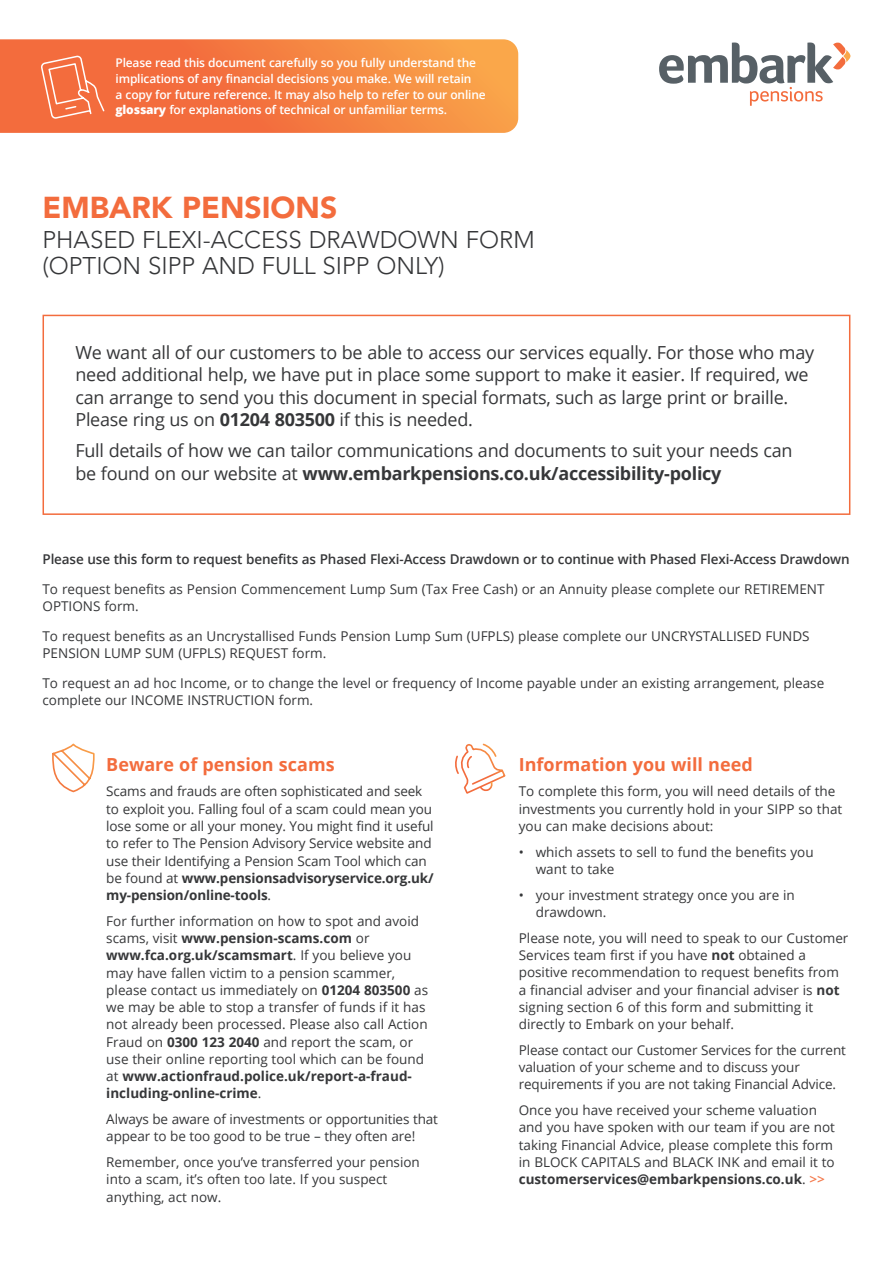
<style>
.page{position:relative;width:893px;height:1263px;background:#fff}
.page>*{position:absolute;margin:0;border:0;box-sizing:border-box;transform-origin:0 0}
.t1{font:900 30px "Avenir LT Std";color:#f36c3d}
.t2{font:300 24px/25.5px "Avenir LT Std";color:#363739}
.t3{font:18px/22.5px "Open Sans";letter-spacing:-.015em;color:#363739}
.t4{font:700 18px "Open Sans";color:#f36c3d}
.t5{font:13.5px/17.2px "Open Sans";color:#363739}
.t6{font:600 13.5px "Open Sans";letter-spacing:-.01em;color:#363739}
.t7{font:600 12px/15.8px "Open Sans";letter-spacing:-.015em;color:#fff}
.s1{font-weight:800}
.s2{font-weight:700}
.s3{font-weight:600;color:#f47a4d}
</style>
<div class="page">
<svg style="left:659px;top:43px;width:191px;height:63px"></svg>
<div style="left:43px;top:315px;width:807px;height:200px;border:2px solid #f36c3d"></div>
<svg style="left:0;top:39px;width:518px;height:94px;background:#f58042"></svg>
<svg style="left:40px;top:54px;width:66px;height:66px;background:#f47e55"></svg>
<svg style="left:455px;top:743px;width:51px;height:51px"></svg>
<svg style="left:52px;top:743px;width:43px;height:50px"></svg>
<p class="t7" style="left:116px;top:55px;width:372px">Please read this document carefully so you fully understand the implications of any financial decisions you make. We will retain<br>a copy for future reference. It may also help to refer to our online <span class="s1">glossary</span> for explanations of technical or unfamiliar terms.</p>
<h1 class="t1" style="left:43px;top:190px;width:296px">EMBARK PENSIONS</h1>
<h2 class="t2" style="left:43px;top:227px;width:494px">PHASED FLEXI-ACCESS DRAWDOWN FORM (OPTION SIPP AND FULL SIPP ONLY)</h2>
<p class="t3" style="left:75px;top:340px;width:740px">We want all of our customers to be able to access our services equally. For those who may need additional help, we have put in place some support to make it easier. If required, we can arrange to send you this document in special formats, such as large print or braille.<br>Please ring us on <span class="s2">01204 803500</span> if this is needed.</p>
<h3 class="t3" style="left:75px;top:439px;width:718px">Full details of how we can tailor communications and documents to suit your needs can be found on our website at <span class="s2">www.embarkpensions.co.uk/accessibility-policy</span></h3>
<p class="t6" style="left:43px;top:549px;width:809px">Please use this form to request benefits as Phased Flexi-Access Drawdown or to continue with Phased Flexi-Access Drawdown</p>
<p class="t5" style="left:43px;top:580px;width:784px">To request benefits as Pension Commencement Lump Sum (Tax Free Cash) or an Annuity please complete our RETIREMENT<br>OPTIONS form.</p>
<p class="t5" style="left:43px;top:627px;width:769px">To request benefits as an Uncrystallised Funds Pension Lump Sum (UFPLS) please complete our UNCRYSTALLISED FUNDS<br>PENSION LUMP SUM (UFPLS) REQUEST form.</p>
<p class="t5" style="left:43px;top:674px;width:783px">To request an ad hoc Income, or to change the level or frequency of Income payable under an existing arrangement, please complete our INCOME INSTRUCTION form.</p>
<h3 class="t4" style="left:106px;top:751px;width:230px">Beware of pension scams</h3>
<p class="t5" style="left:106px;top:783px;width:329px">Scams and frauds are often sophisticated and seek to exploit you. Falling foul of a scam could mean you lose some or all your money. You might find it useful to refer to The Pension Advisory Service website and use their Identifying a Pension Scam Tool which can be found at <span class="s2">www.pensionsadvisoryservice.org.uk/ my-pension/online-tools</span>.</p>
<p class="t5" style="left:106px;top:912px;width:323px">For further information on how to spot and avoid scams, visit <span class="s2">www.pension-scams.com</span> or <span class="s2">www.fca.org.uk/scamsmart</span>. If you believe you may have fallen victim to a pension scammer, please contact us immediately on <span class="s2">01204 803500</span> as we may be able to stop a transfer of funds if it has not already been processed. Please also call Action Fraud on <span class="s2">0300 123 2040</span> and report the scam, or use their online reporting tool which can be found at <span class="s2">www.actionfraud.police.uk/report-a-fraud&shy;including-online-crime</span>.</p>
<p class="t5" style="left:106px;top:1110px;width:333px">Always be aware of investments or opportunities that appear to be too good to be true – they often are!</p>
<p class="t5" style="left:106px;top:1153px;width:315px">Remember, once you’ve transferred your pension into a scam, it’s often too late. If you suspect anything, act now.</p>
<h3 class="t4" style="left:519px;top:751px;width:235px">Information you will need</h3>
<p class="t5" style="left:519px;top:783px;width:325px">To complete this form, you will need details of the investments you currently hold in your SIPP so that you can make decisions about:</p>
<p class="t5" style="left:536px;top:843px;width:279px;text-indent:-17px">• which assets to sell to fund the benefits you want to take</p>
<p class="t5" style="left:536px;top:886px;width:261px;text-indent:-17px">• your investment strategy once you are in drawdown.</p>
<p class="t5" style="left:519px;top:929px;width:331px">Please note, you will need to speak to our Customer Services team first if you have <span class="s2">not</span> obtained a positive recommendation to request benefits from a financial adviser and your financial adviser is <span class="s2">not </span>signing section 6 of this form and submitting it directly to Embark on your behalf.</p>
<p class="t5" style="left:519px;top:1041px;width:329px">Please contact our Customer Services for the current valuation of your scheme and to discuss your requirements if you are not taking Financial Advice.</p>
<p class="t5" style="left:519px;top:1101px;width:318px">Once you have received your scheme valuation and you have spoken with our team if you are not taking Financial Advice, please complete this form in BLOCK CAPITALS and BLACK INK and email it to <span class="s2">customerservices@embarkpensions.co.uk</span>. <span class="s3">&gt;&gt;</span></p>
</div>
